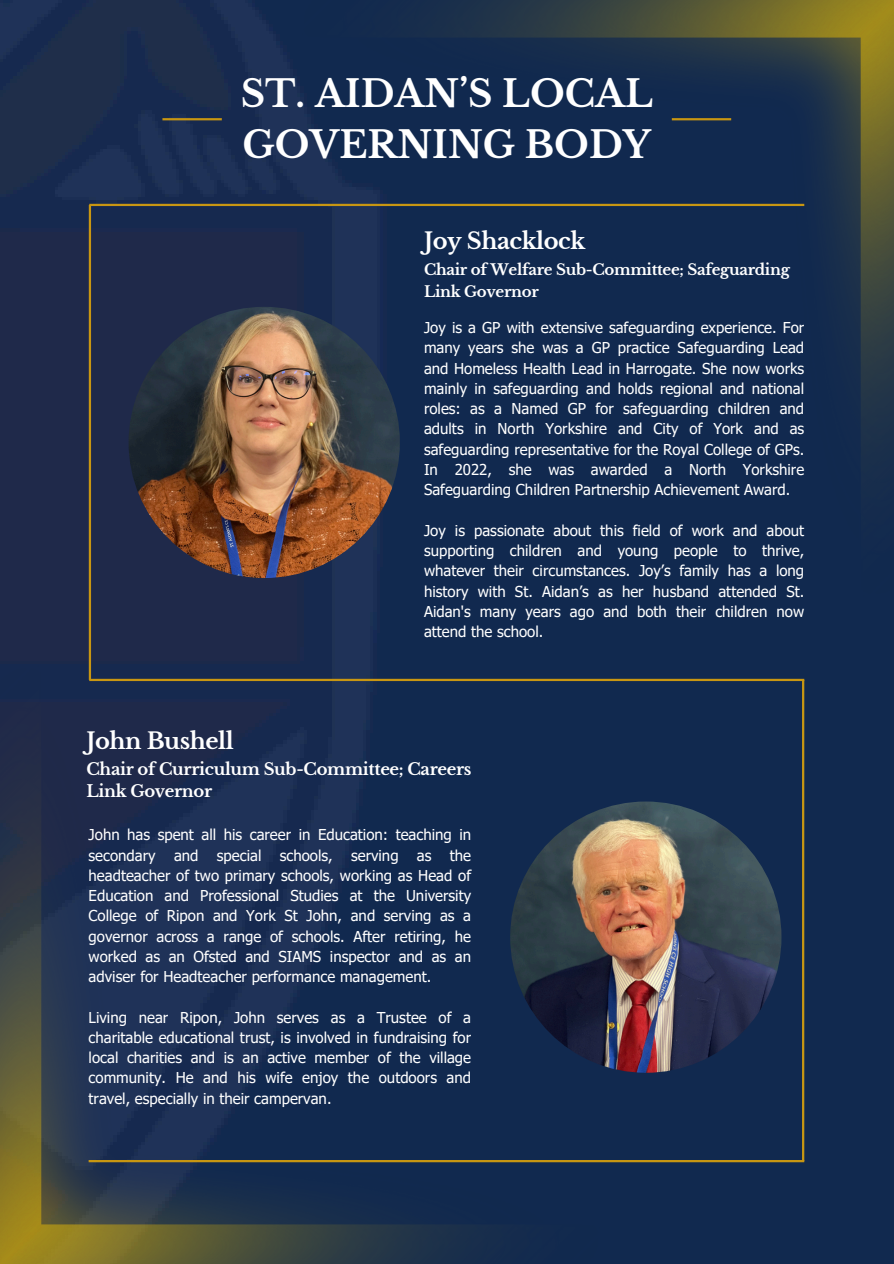
<style>
.page{position:relative;width:894px;height:1264px;background:#fff}
.page>*{position:absolute;margin:0;border:0;box-sizing:border-box;transform-origin:0 0}
.t1{font:700 36.9px/50.7px "Libre Baskerville";color:#fff}
.t2{font:700 22.5px "Libre Baskerville";letter-spacing:-.02em;color:#fff}
.t3{font:700 16.35px/22.5px "Libre Baskerville";letter-spacing:-.02em;color:#fff}
.t4{font:15px/20.2px "Tahoma";color:#fff;text-align:justify}
.t5{font:700 15px/21.3px "Libre Baskerville";letter-spacing:-.02em;color:#fff}
</style>
<div class="page">
<img style="left:0;top:0;width:893px;height:1263px">
<hr style="left:89px;top:678px;width:715px;height:3px;background:#c89612">
<hr style="left:89px;top:204px;width:715px;height:2px;background:#c89612">
<hr style="left:89px;top:1159px;width:715px;height:3px;background:#c89612">
<hr style="left:89px;top:205px;width:2px;height:475px;background:#c89612">
<hr style="left:801px;top:680px;width:3px;height:481px;background:#c89612">
<img style="left:128px;top:307px;width:272px;height:271px;border-radius:50%">
<hr style="left:162px;top:118px;width:60px;height:2px;background:#c89612">
<img style="left:510px;top:801px;width:271px;height:271px;border-radius:50%">
<img style="left:0;top:620px;width:645px;height:643px">
<img style="left:256px;top:0;width:637px;height:641px">
<p class="t1" style="left:241px;top:69px;width:413px">ST. AIDAN’S LOCAL<br>GOVERNING BODY</p>
<p class="t2" style="left:424px;top:227px;width:163px">Joy Shacklock</p>
<p class="t5" style="left:424px;top:259px;width:367px">Chair of Welfare Sub-Committee; Safeguarding<br>Link Governor</p>
<h2 class="t4" style="left:424px;top:317px;width:381px">Joy is a GP with extensive safeguarding experience. For many years she was a GP practice Safeguarding Lead and Homeless Health Lead in Harrogate. She now works mainly in safeguarding and holds regional and national roles: as a Named GP for safeguarding children and adults in North Yorkshire and City of York and as safeguarding representative for the Royal College of GPs.<br>In 2022, she was awarded a North Yorkshire Safeguarding Children Partnership Achievement Award.</h2>
<p class="t4" style="left:424px;top:519px;width:381px">Joy is passionate about this field of work and about supporting children and young people to thrive, whatever their circumstances. Joy’s family has a long history with St. Aidan’s as her husband attended St.<br>Aidan's many years ago and both their children now attend the school.</p>
<p class="t2" style="left:86px;top:727px;width:149px">John Bushell</p>
<p class="t3" style="left:86px;top:757px;width:386px">Chair of Curriculum Sub-Committee; Careers<br>Link Governor</p>
<p class="t4" style="left:89px;top:824px;width:384px">John has spent all his career in Education: teaching in secondary and special schools, serving as the headteacher of two primary schools, working as Head of Education and Professional Studies at the University College of Ripon and York St John, and serving as a governor across a range of schools. After retiring, he worked as an Ofsted and SIAMS inspector and as an adviser for Headteacher performance management.</p>
<p class="t4" style="left:89px;top:1006px;width:384px">Living near Ripon, John serves as a Trustee of a charitable educational trust, is involved in fundraising for local charities and is an active member of the village community. He and his wife enjoy the outdoors and travel, especially in their campervan.</p>
</div>
